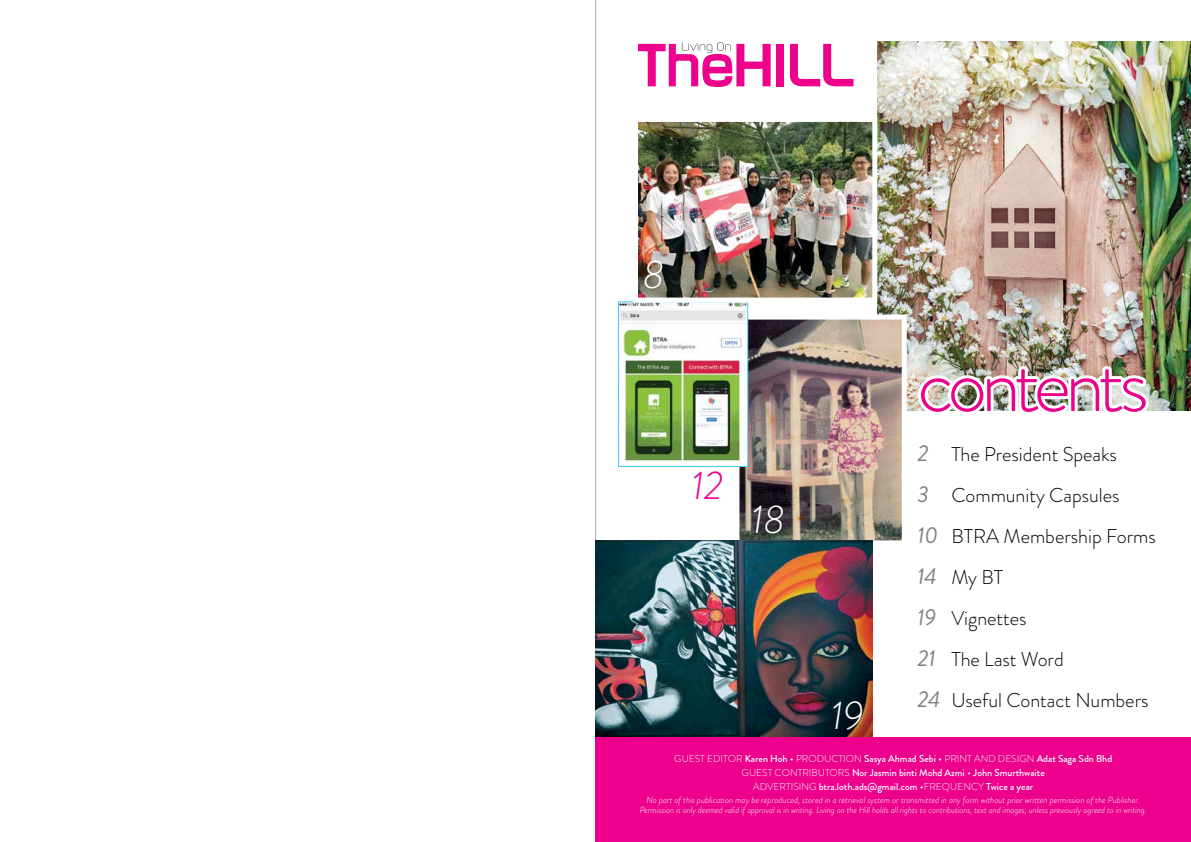
<style>
.page{position:relative;width:1191px;height:842px;background:#fff}
.page>*{position:absolute;margin:0;border:0;box-sizing:border-box;transform-origin:0 0}
.t1{font:300 80px "Brandon Grotesque";letter-spacing:-.08em;color:#ec008c}
.t2{font:italic 300 40px "Brandon Grotesque";color:#fff}
.t3{font:italic 300 40px "Brandon Grotesque";color:#ec008c}
.t4{font:300 20px/41px "Brandon Grotesque";color:#000}
.t5{font:500 10px/14px "Brandon Grotesque";color:#fff;text-align:center}
.t6{font:italic 300 9px/10px "Brandon Grotesque";color:#fff;text-align:center}
.s1{font-weight:400;font-style:italic;font-size:23px;color:#808285}
.s2{font-weight:300}
.s3{font-weight:900}
</style>
<div class="page">
<hr style="left:595px;top:0;width:1px;height:842px;background:#abadb0">
<img style="left:877px;top:42px;width:314px;height:368px">
<img style="left:732px;top:312px;width:177px;height:236px">
<img style="left:620px;top:304px;width:126px;height:160px">
<div style="left:618px;top:302px;width:130px;height:164px;border:1px solid #44c8f5"></div>
<img style="left:915px;top:363px;width:236px;height:48px">
<div style="left:776px;top:44px;width:8px;height:42px;background:#ec008c"></div>
<svg style="left:790px;top:44px;width:63px;height:42px"></svg>
<svg style="left:638px;top:43px;width:132px;height:44px"></svg>
<img style="left:630px;top:114px;width:249px;height:191px">
<img style="left:595px;top:540px;width:277px;height:197px">
<div style="left:595px;top:737px;width:596px;height:105px;background:#ec008c"></div>
<h2 class="t2" style="left:643px;top:247px;width:23px">8</h2>
<h1 class="t1" style="left:917px;top:329px;width:233px">contents</h1>
<h3 class="t4" style="left:917px;top:433px;width:240px"><span class="s1">2</span> The President Speaks<br><span class="s1">3</span> Community Capsules<br><span class="s1">10</span> BTRA Membership Forms<br><span class="s1">14</span> My BT<br><span class="s1">19</span> Vignettes<br><span class="s1">21</span> The Last Word<br><span class="s1">24</span> Useful Contact Numbers</h3>
<h2 class="t3" style="left:692px;top:458px;width:33px">12</h2>
<h2 class="t2" style="left:751px;top:492px;width:35px">18</h2>
<h2 class="t2" style="left:831px;top:688px;width:34px">19</h2>
<p class="t5" style="left:674px;top:751px;width:439px"><span class="s2">GUEST EDITOR</span> Karen Hoh <span class="s3">∙</span> <span class="s2">PRODUCTION</span> Sasya Ahmad Sebi <span class="s3">∙</span> <span class="s2">PRINT AND DESIGN</span> Adat Saga Sdn Bhd<br><span class="s2">GUEST CONTRIBUTORS</span> Nor Jasmin binti Mohd Azmi <span class="s3">∙</span> John Smurthwaite<br><span class="s2">ADVERTISING</span> btra.loth.ads@gmail.com <span class="s3">∙</span><span class="s2">FREQUENCY</span> Twice a year</p>
<p class="t6" style="left:639px;top:795px;width:508px">No part of this publication may be reproduced, stored in a retrieval system or transmitted in any form without prior written permission of the Publisher.<br>Permission is only deemed valid if approval is in writing. Living on the Hill holds all rights to contributions, text and images, unless previously agreed to in writing.</p>
</div>
